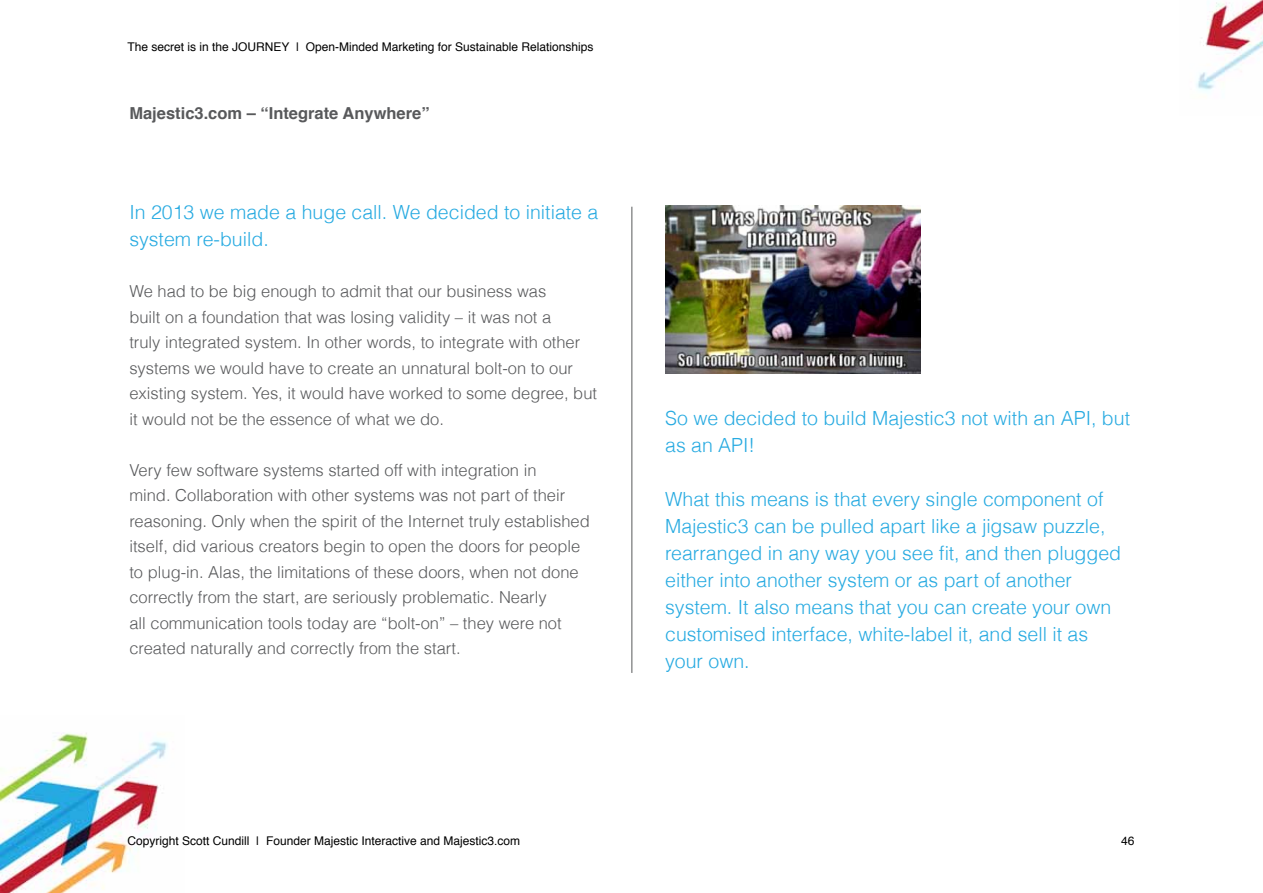
<style>
.page{position:relative;width:1263px;height:893px;background:#fff}
.page>*{position:absolute;margin:0;border:0;box-sizing:border-box;transform-origin:0 0}
.t1{font:300 19.5px/27px "Helvetica";color:#27aae1}
.t2{font:300 16.5px/25.5px "Helvetica";color:#58595b}
.t3{font:700 16.5px "Helvetica";color:#58595b}
.t4{font:12px "Helvetica";color:#000}
</style>
<div class="page">
<img style="left:1196px;top:0;width:67px;height:92px">
<img style="left:0;top:733px;width:168px;height:160px">
<img style="left:665px;top:205px;width:255px;height:169px">
<hr style="left:631px;top:207px;width:1px;height:466px;background:#58595b">
<p class="t4" style="left:128px;top:37px;width:467px">The secret is in the JOURNEY | Open-Minded Marketing for Sustainable Relationships</p>
<p class="t3" style="left:129px;top:99px;width:302px">Majestic3.com – “Integrate Anywhere”</p>
<p class="t1" style="left:129px;top:199px;width:470px">In 2013 we made a huge call. We decided to initiate a system re-build.</p>
<p class="t2" style="left:129px;top:278px;width:469px">We had to be big enough to admit that our business was<br>built on a foundation that was losing validity – it was not a<br>truly integrated system. In other words, to integrate with other systems we would have to create an unnatural bolt-on to our existing system. Yes, it would have worked to some degree, but it would not be the essence of what we do.</p>
<p class="t2" style="left:129px;top:457px;width:462px">Very few software systems started off with integration in<br>mind. Collaboration with other systems was not part of their reasoning. Only when the spirit of the Internet truly established itself, did various creators begin to open the doors for people to plug-in. Alas, the limitations of these doors, when not done correctly from the start, are seriously problematic. Nearly<br>all communication tools today are “bolt-on” – they were not created naturally and correctly from the start.</p>
<p class="t1" style="left:665px;top:404px;width:466px">So we decided to build Majestic3 not with an API, but as an API!</p>
<p class="t1" style="left:665px;top:485px;width:457px">What this means is that every single component of Majestic3 can be pulled apart like a jigsaw puzzle, rearranged in any way you see fit, and then plugged either into another system or as part of another system. It also means that you can create your own customised interface, white-label it, and sell it as your own.</p>
<p class="t4" style="left:128px;top:831px;width:394px">Copyright Scott Cundill | Founder Majestic Interactive and Majestic3.com</p>
<p class="t4" style="left:1121px;top:831px;width:15px">46</p>
</div>
